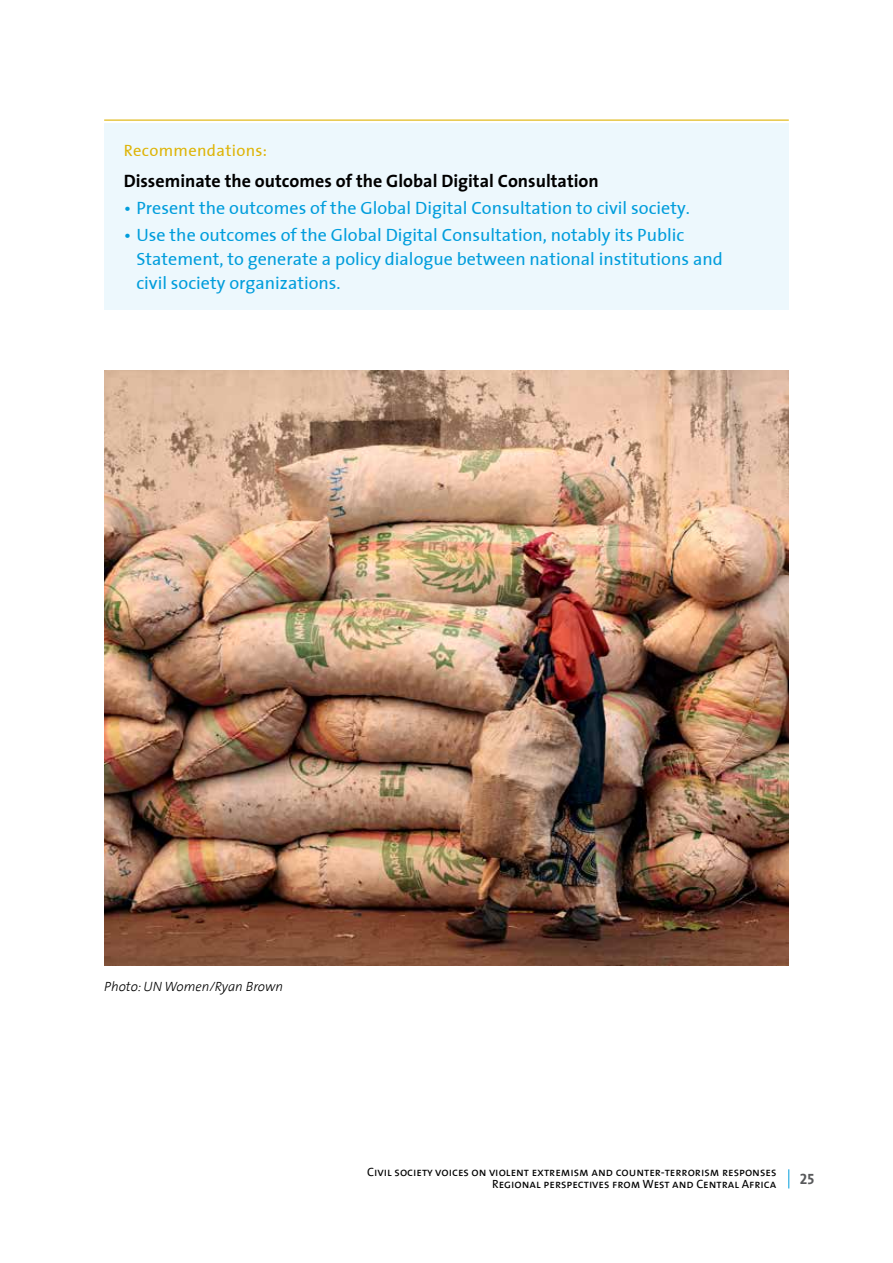
<style>
.page{position:relative;width:893px;height:1263px;background:#fff}
.page>*{position:absolute;margin:0;border:0;box-sizing:border-box;transform-origin:0 0}
.t1{font:18px/24px "The Sans";color:#009ddc}
.t2{font:700 18px "The Sans";color:#000}
.t3{font:16.5px "The Sans";letter-spacing:.02em;color:#deb407}
.t4{font:15px "The Sans Bold Caps";color:#58595b}
.t5{font:italic 300 13.5px "The Sans";color:#000}
.t6{font:12px/12px "The Sans Caps";color:#000;text-align:right}
</style>
<div class="page">
<div style="left:104px;top:123px;width:685px;height:187px;background:#edf8fd"></div>
<hr style="left:104px;top:120px;width:685px;height:1px;background:#deb407">
<img style="left:104px;top:371px;width:685px;height:595px">
<svg style="left:788px;top:1169px;width:1px;height:19px"></svg>
<p class="t3" style="left:124px;top:137px;width:145px">Recommendations:</p>
<p class="t2" style="left:124px;top:165px;width:477px">Disseminate the outcomes of the Global Digital Consultation</p>
<p class="t1" style="left:124px;top:195px;width:568px">• Present the outcomes of the Global Digital Consultation to civil society.</p>
<p class="t1" style="left:136px;top:222px;width:588px;text-indent:-13px">• Use the outcomes of the Global Digital Consultation, notably its Public<br>Statement, to generate a policy dialogue between national institutions and civil society organizations.</p>
<p class="t5" style="left:104px;top:976px;width:180px">Photo: UN Women/Ryan Brown</p>
<p class="t6" style="left:367px;top:1165px;width:411px">Civil society voices on violent extremism and counter-terrorism responses<br>Regional perspectives from West and Central Africa</p>
<p class="t4" style="left:800px;top:1166px;width:16px">25</p>
</div>
